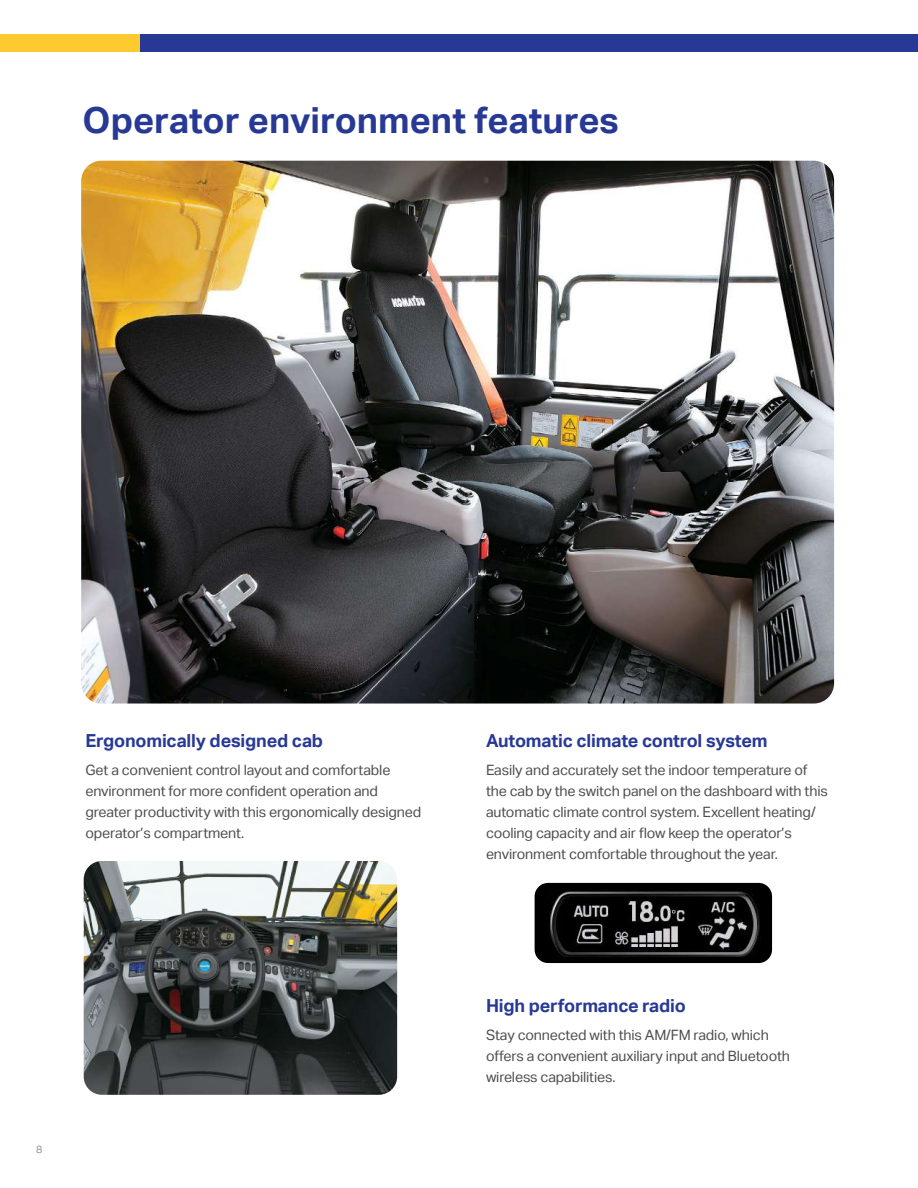
<style>
.page{position:relative;width:918px;height:1188px;background:#fff}
.page>*{position:absolute;margin:0;border:0;box-sizing:border-box;transform-origin:0 0}
.t1{font:700 36px "Aktiv Grotesk";color:#273995}
.t2{font:700 18px "Aktiv Grotesk";letter-spacing:-.01em;color:#273995}
.t3{font:14.25px/21px "Aktiv Grotesk";letter-spacing:-.01em;color:#4d4d4f}
.t4{font:10.5px "Aktiv Grotesk";color:#939598}
</style>
<div class="page">
<img style="left:81px;top:161px;width:753px;height:543px">
<img style="left:84px;top:861px;width:313px;height:234px">
<img style="left:535px;top:883px;width:237px;height:80px">
<div style="left:0;top:34px;width:143px;height:17px;background:#ffca2f"></div>
<div style="left:140px;top:34px;width:778px;height:17px;background:#273995"></div>
<h1 class="t1" style="left:82px;top:99px;width:538px">Operator environment features</h1>
<p class="t2" style="left:86px;top:730px;width:239px">Ergonomically designed cab</p>
<p class="t3" style="left:86px;top:759px;width:337px">Get a convenient control layout and comfortable environment for more confident operation and greater productivity with this ergonomically designed operator’s compartment.</p>
<p class="t4" style="left:36px;top:1143px;width:8px">8</p>
<p class="t2" style="left:486px;top:730px;width:283px">Automatic climate control system</p>
<p class="t3" style="left:486px;top:759px;width:343px">Easily and accurately set the indoor temperature of the cab by the switch panel on the dashboard with this automatic climate control system. Excellent heating/ cooling capacity and air flow keep the operator’s environment comfortable throughout the year.</p>
<p class="t2" style="left:486px;top:996px;width:201px">High performance radio</p>
<p class="t3" style="left:486px;top:1025px;width:306px">Stay connected with this AM/FM radio, which offers a convenient auxiliary input and Bluetooth wireless capabilities.</p>
</div>
